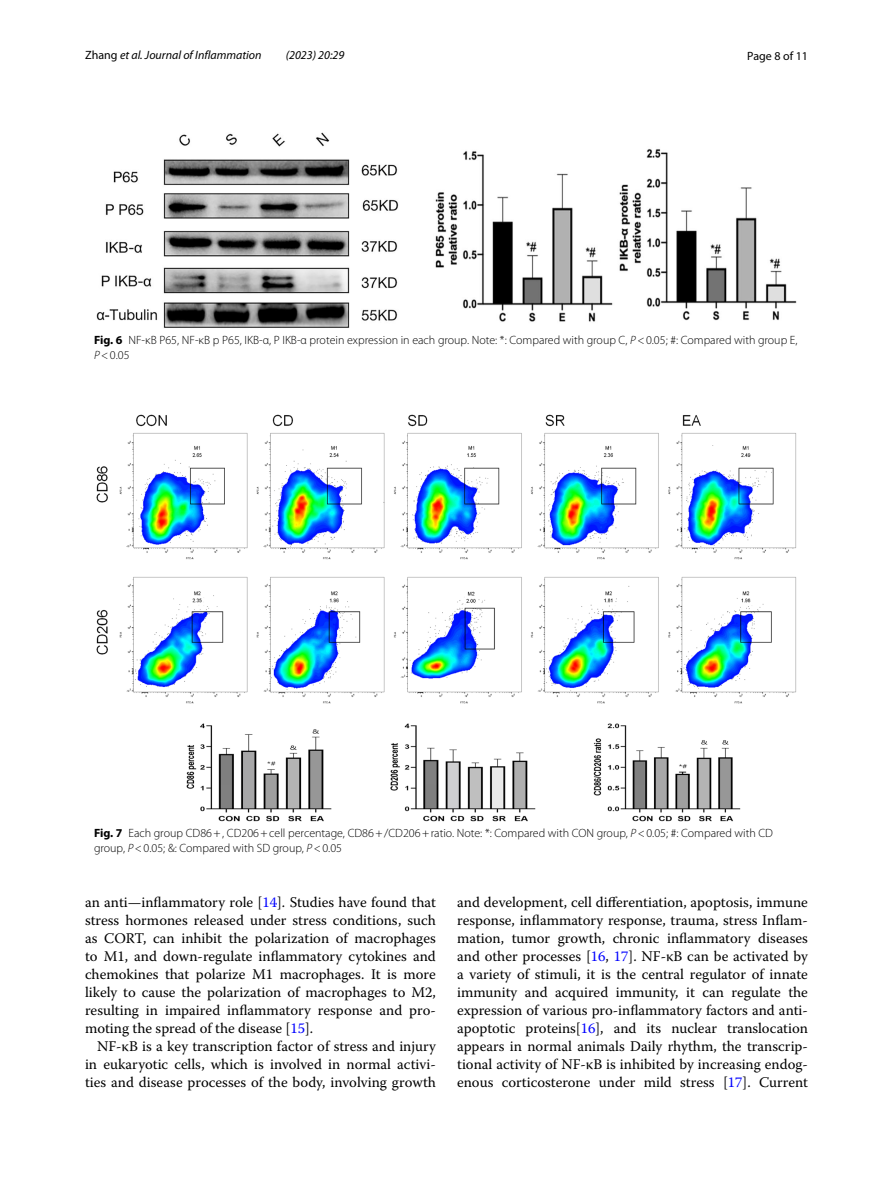
<style>
.page{position:relative;width:893px;height:1187px;background:#fff}
.page>*{position:absolute;margin:0;border:0;box-sizing:border-box;transform-origin:0 0}
.t1{font:14.7px/18px "Warnock Pro";color:#000;text-align:justify}
.t2{font:300 12px/15px "Myriad Pro";color:#000}
.t3{font:italic 12px "Myriad Pro";color:#000}
.t4{font:12px "Myriad Pro";color:#000}
.s1{font-style:normal}
.s2{font-weight:700}
.s3{font-style:italic}
.s4{color:#00f}
</style>
<div class="page">
<img style="left:96px;top:133px;width:701px;height:195px">
<img style="left:96px;top:414px;width:701px;height:407px">
<p class="t3" style="left:85px;top:48px;width:178px"><span class="s1">Zhang</span> et al. Journal of Inflammation</p>
<p class="t3" style="left:286px;top:48px;width:60px">(2023) 20:29</p>
<p class="t4" style="left:747px;top:48px;width:62px">Page 8 of 11</p>
<p class="t2" style="left:94px;top:333px;width:705px"><span class="s2">Fig. 6</span> NF-κB P65, NF-κB p P65, IKB-α, P IKB-α protein expression in each group. Note: *: Compared with group C, <span class="s3">P</span>&lt;0.05; #: Compared with group E,<br><span class="s3">P</span>&lt;0.05</p>
<p class="t2" style="left:94px;top:825px;width:680px"><span class="s2">Fig. 7</span> Each group CD86+, CD206+cell percentage, CD86+/CD206+ratio. Note: *: Compared with CON group, <span class="s3">P</span>&lt;0.05; #: Compared with CD group, <span class="s3">P</span>&lt;0.05; &amp;: Compared with SD group, <span class="s3">P</span>&lt;0.05</p>
<p class="t1" style="left:85px;top:892px;width:352px">an anti—inflammatory role [<span class="s4">14</span>]. Studies have found that stress hormones released under stress conditions, such as CORT, can inhibit the polarization of macrophages to M1, and down-regulate inflammatory cytokines and chemokines that polarize M1 macrophages. It is more likely to cause the polarization of macrophages to M2, resulting in impaired inflammatory response and pro&shy;moting the spread of the disease [<span class="s4">15</span>].</p>
<p class="t1" style="left:85px;top:1036px;width:352px;text-indent:12px">NF-κB is a key transcription factor of stress and injury in eukaryotic cells, which is involved in normal activi&shy;ties and disease processes of the body, involving growth</p>
<p class="t1" style="left:457px;top:892px;width:352px">and development, cell differentiation, apoptosis, immune response, inflammatory response, trauma, stress Inflam&shy;mation, tumor growth, chronic inflammatory diseases and other processes [<span class="s4">16</span>, <span class="s4">17</span>]. NF-κB can be activated by a variety of stimuli, it is the central regulator of innate immunity and acquired immunity, it can regulate the expression of various pro-inflammatory factors and anti&shy;apoptotic proteins[<span class="s4">16</span>], and its nuclear translocation appears in normal animals Daily rhythm, the transcrip&shy;tional activity of NF-κB is inhibited by increasing endog&shy;enous corticosterone under mild stress [<span class="s4">17</span>]. Current</p>
</div>
